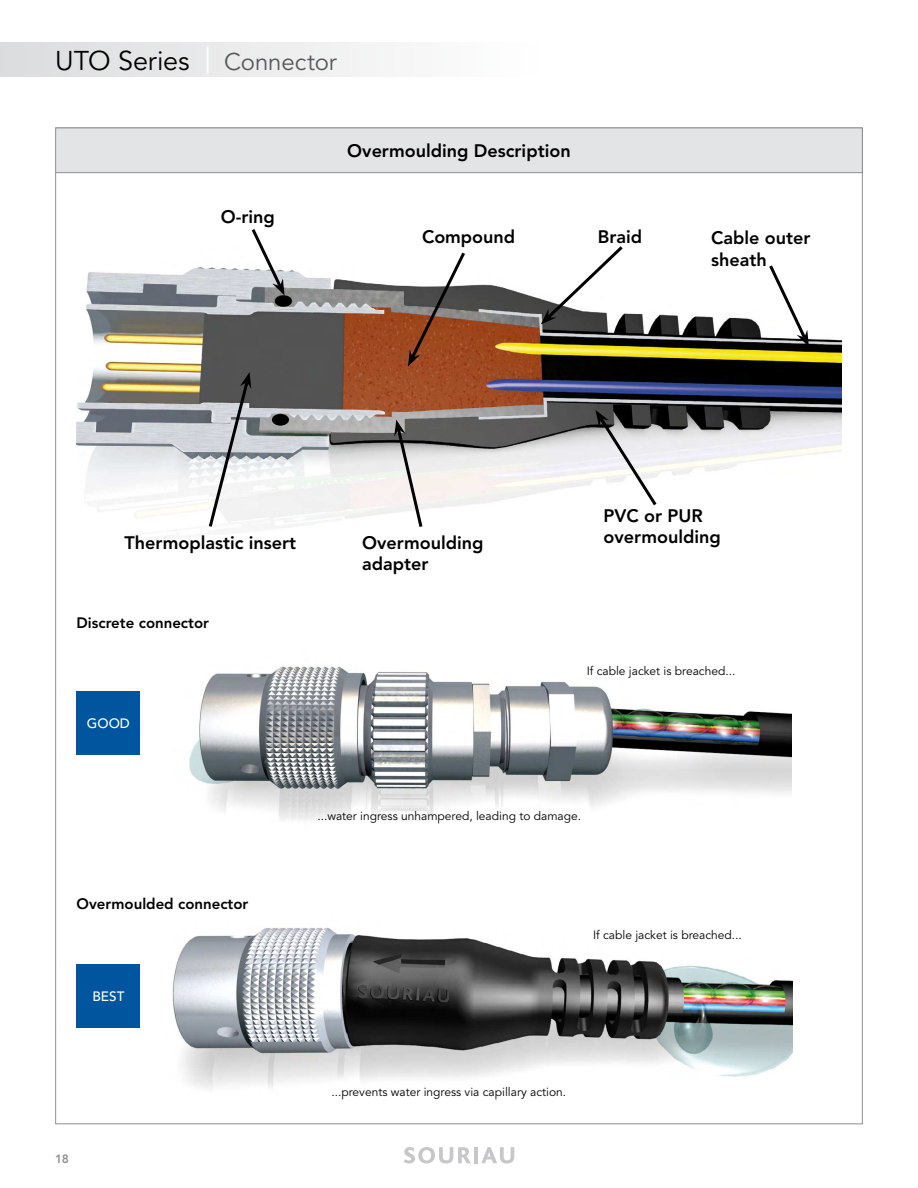
<style>
.page{position:relative;width:918px;height:1188px;background:#fff}
.page>*{position:absolute;margin:0;border:0;box-sizing:border-box;transform-origin:0 0}
.t1{font:27px "Avenir LT Std";letter-spacing:-.005em;color:#000}
.t2{font:800 18px/21.6px "Avenir LT Std";color:#000}
.t3{font:800 15px "Avenir LT Std";color:#000}
.t4{font:500 13.5px "Avenir LT Std";color:#fff}
.t5{font:12px "Avenir LT Std";color:#000}
.t6{font:800 12px "Avenir LT Std";color:#8f9092}
.s1{color:#fff}
.s2{font-size:24px;color:#58585a}
</style>
<div class="page">
<div style="left:0;top:42px;width:544px;height:35px;background:linear-gradient(to right,#dbdcdd,#fff)"></div>
<svg style="left:404px;top:1147px;width:67px;height:16px"></svg>
<hr style="left:474px;top:1147px;width:4px;height:16px;background:#c6c7c8">
<svg style="left:481px;top:1147px;width:33px;height:16px"></svg>
<img style="left:189px;top:666px;width:603px;height:155px">
<img style="left:172px;top:927px;width:620px;height:162px">
<div style="left:56px;top:128px;width:806px;height:45px;background:#e3e4e5"></div>
<div style="left:55px;top:128px;width:808px;height:45px;border:1px solid #8f9092"></div>
<div style="left:77px;top:691px;width:63px;height:64px;background:#00559f"></div>
<div style="left:77px;top:964px;width:63px;height:64px;background:#00559f"></div>
<img style="left:76px;top:267px;width:766px;height:275px">
<svg style="left:408px;top:252px;width:60px;height:115px"></svg>
<svg style="left:541px;top:246px;width:85px;height:78px"></svg>
<svg style="left:767px;top:265px;width:42px;height:82px"></svg>
<svg style="left:249px;top:229px;width:36px;height:67px"></svg>
<svg style="left:394px;top:420px;width:31px;height:110px"></svg>
<svg style="left:207px;top:372px;width:44px;height:158px"></svg>
<svg style="left:595px;top:410px;width:64px;height:99px"></svg>
<h1 class="t1" style="left:55px;top:49px;width:283px">UTO Series <span class="s1">|</span> <span class="s2">Connector</span></h1>
<h2 class="t2" style="left:221px;top:208px;width:56px">O-ring</h2>
<h2 class="t2" style="left:347px;top:142px;width:225px">Overmoulding Description</h2>
<h2 class="t2" style="left:422px;top:228px;width:95px">Compound</h2>
<h2 class="t2" style="left:598px;top:228px;width:46px">Braid</h2>
<h2 class="t2" style="left:711px;top:229px;width:101px">Cable outer sheath</h2>
<h2 class="t2" style="left:124px;top:533px;width:173px">Thermoplastic insert</h2>
<h2 class="t2" style="left:362px;top:533px;width:123px">Overmoulding adapter</h2>
<p class="t3" style="left:77px;top:616px;width:134px">Discrete connector</p>
<p class="t4" style="left:87px;top:715px;width:44px">GOOD</p>
<h2 class="t2" style="left:604px;top:506px;width:119px">PvC or PUR overmoulding</h2>
<p class="t5" style="left:587px;top:666px;width:150px">If cable jacket is breached...</p>
<p class="t3" style="left:77px;top:897px;width:173px">Overmoulded connector</p>
<p class="t4" style="left:92px;top:989px;width:34px">BEST</p>
<p class="t6" style="left:55px;top:1154px;width:15px">18</p>
<p class="t5" style="left:317px;top:811px;width:265px">...water ingress unhampered, leading to damage.</p>
<p class="t5" style="left:593px;top:930px;width:150px">If cable jacket is breached...</p>
<p class="t5" style="left:332px;top:1087px;width:236px">...prevents water ingress via capillary action.</p>
</div>
